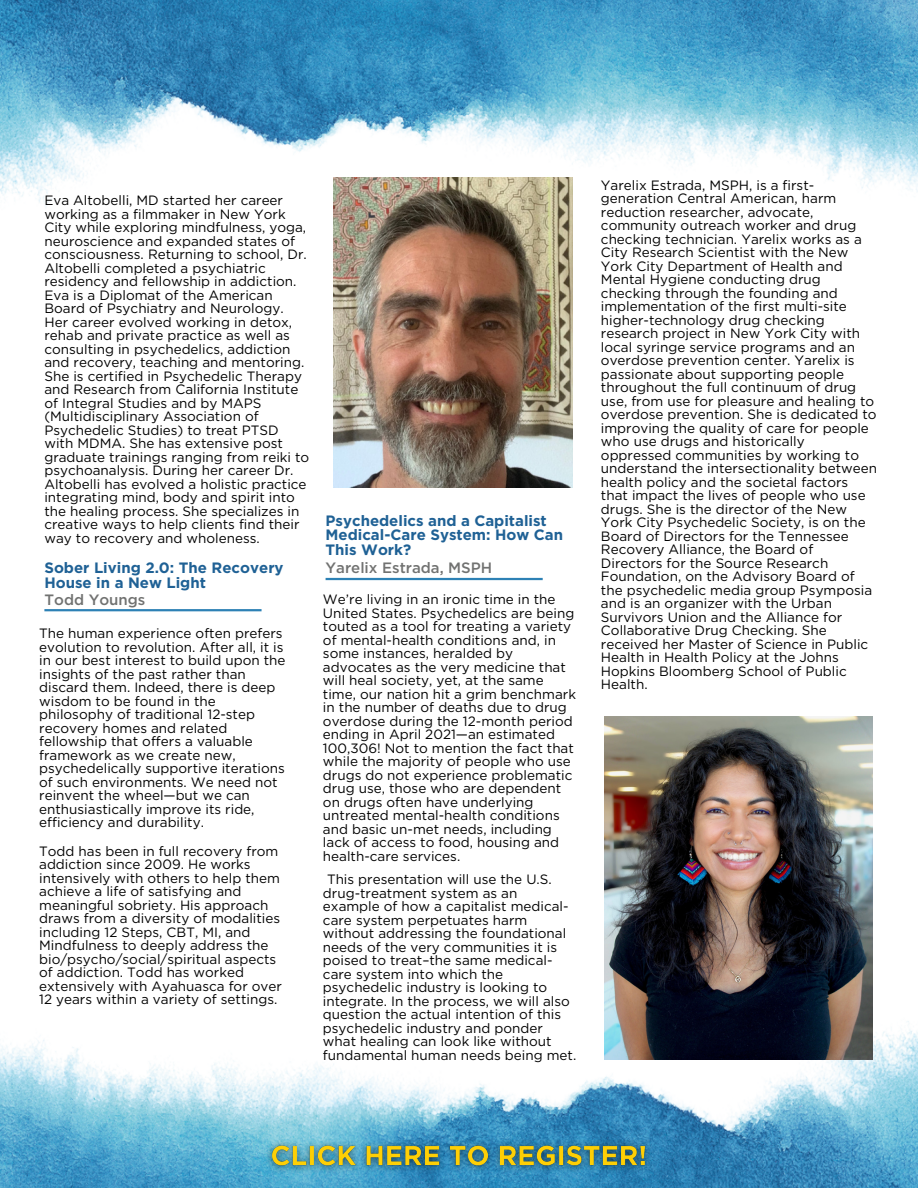
<style>
.page{position:relative;width:918px;height:1188px;background:#fff}
.page>*{position:absolute;margin:0;border:0;box-sizing:border-box;transform-origin:0 0}
.t1{font:700 15px/14.7px "Gotham";color:#1f6195}
.t2{font:500 15px "Gotham";color:#717271}
.t3{font:13.5px/13.5px "Gotham";color:#000}
</style>
<div class="page">
<img style="left:0;top:0;width:918px;height:216px">
<hr style="left:44px;top:609px;width:218px;height:2px;background:#2d81b5">
<img style="left:334px;top:177px;width:238px;height:311px">
<img style="left:0;top:1012px;width:918px;height:176px">
<hr style="left:326px;top:578px;width:217px;height:2px;background:#2d81b5">
<img style="left:604px;top:717px;width:268px;height:343px">
<img style="left:259px;top:1127px;width:401px;height:59px">
<p class="t3" style="left:44px;top:194px;width:266px">Eva Altobelli, MD started her career working as a filmmaker in New York City while exploring mindfulness, yoga, neuroscience and expanded states of consciousness. Returning to school, Dr.<br>Altobelli completed a psychiatric residency and fellowship in addiction.<br>Eva is a Diplomat of the American Board of Psychiatry and Neurology.<br>Her career evolved working in detox, rehab and private practice as well as consulting in psychedelics, addiction and recovery, teaching and mentoring.<br>She is certified in Psychedelic Therapy and Research from California Institute of Integral Studies and by MAPS (Multidisciplinary Association of Psychedelic Studies) to treat PTSD with MDMA. She has extensive post graduate trainings ranging from reiki to psychoanalysis. During her career Dr.<br>Altobelli has evolved a holistic practice integrating mind, body and spirit into the healing process. She specializes in creative ways to help clients find their way to recovery and wholeness.</p>
<p class="t1" style="left:44px;top:560px;width:241px">Sober Living 2.0: The Recovery<br>House in a New Light</p>
<p class="t2" style="left:45px;top:591px;width:102px">Todd Youngs</p>
<p class="t3" style="left:39px;top:627px;width:248px">The human experience often prefers evolution to revolution. After all, it is in our best interest to build upon the insights of the past rather than discard them. Indeed, there is deep wisdom to be found in the philosophy of traditional 12-step recovery homes and related fellowship that offers a valuable framework as we create new, psychedelically supportive iterations of such environments. We need not reinvent the wheel—but we can enthusiastically improve its ride, efficiency and durability.</p>
<p class="t3" style="left:39px;top:844px;width:244px">Todd has been in full recovery from addiction since 2009. He works intensively with others to help them achieve a life of satisfying and meaningful sobriety. His approach draws from a diversity of modalities including 12 Steps, CBT, MI, and Mindfulness to deeply address the bio/psycho/social/spiritual aspects of addiction. Todd has worked extensively with Ayahuasca for over 12 years within a variety of settings.</p>
<p class="t1" style="left:326px;top:513px;width:239px">Psychedelics and a Capitalist<br>Medical-Care System: How Can<br>This Work?</p>
<p class="t2" style="left:326px;top:559px;width:168px">Yarelix Estrada, MSPH</p>
<p class="t3" style="left:323px;top:593px;width:255px">We’re living in an ironic time in the United States. Psychedelics are being touted as a tool for treating a variety of mental-health conditions and, in some instances, heralded by advocates as the very medicine that will heal society, yet, at the same time, our nation hit a grim benchmark in the number of deaths due to drug overdose during the 12-month period ending in April 2021—an estimated 100,306! Not to mention the fact that while the majority of people who use drugs do not experience problematic drug use, those who are dependent on drugs often have underlying untreated mental-health conditions and basic un-met needs, including lack of access to food, housing and health-care services.</p>
<p class="t3" style="left:323px;top:873px;width:255px">This presentation will use the U.S. drug-treatment system as an example of how a capitalist medical&shy;care system perpetuates harm without addressing the foundational needs of the very communities it is poised to treat–the same medical&shy;care system into which the psychedelic industry is looking to integrate. In the process, we will also question the actual intention of this psychedelic industry and ponder what healing can look like without fundamental human needs being met.</p>
<p class="t3" style="left:601px;top:178px;width:278px">Yarelix Estrada, MSPH, is a first&shy;generation Central American, harm reduction researcher, advocate, community outreach worker and drug checking technician. Yarelix works as a City Research Scientist with the New York City Department of Health and Mental Hygiene conducting drug checking through the founding and implementation of the first multi-site higher-technology drug checking research project in New York City with local syringe service programs and an overdose prevention center. Yarelix is passionate about supporting people throughout the full continuum of drug use, from use for pleasure and healing to overdose prevention. She is dedicated to improving the quality of care for people who use drugs and historically oppressed communities by working to understand the intersectionality between health policy and the societal factors that impact the lives of people who use drugs. She is the director of the New York City Psychedelic Society, is on the Board of Directors for the Tennessee Recovery Alliance, the Board of Directors for the Source Research Foundation, on the Advisory Board of the psychedelic media group Psymposia and is an organizer with the Urban Survivors Union and the Alliance for Collaborative Drug Checking. She received her Master of Science in Public Health in Health Policy at the Johns Hopkins Bloomberg School of Public Health.</p>
</div>
